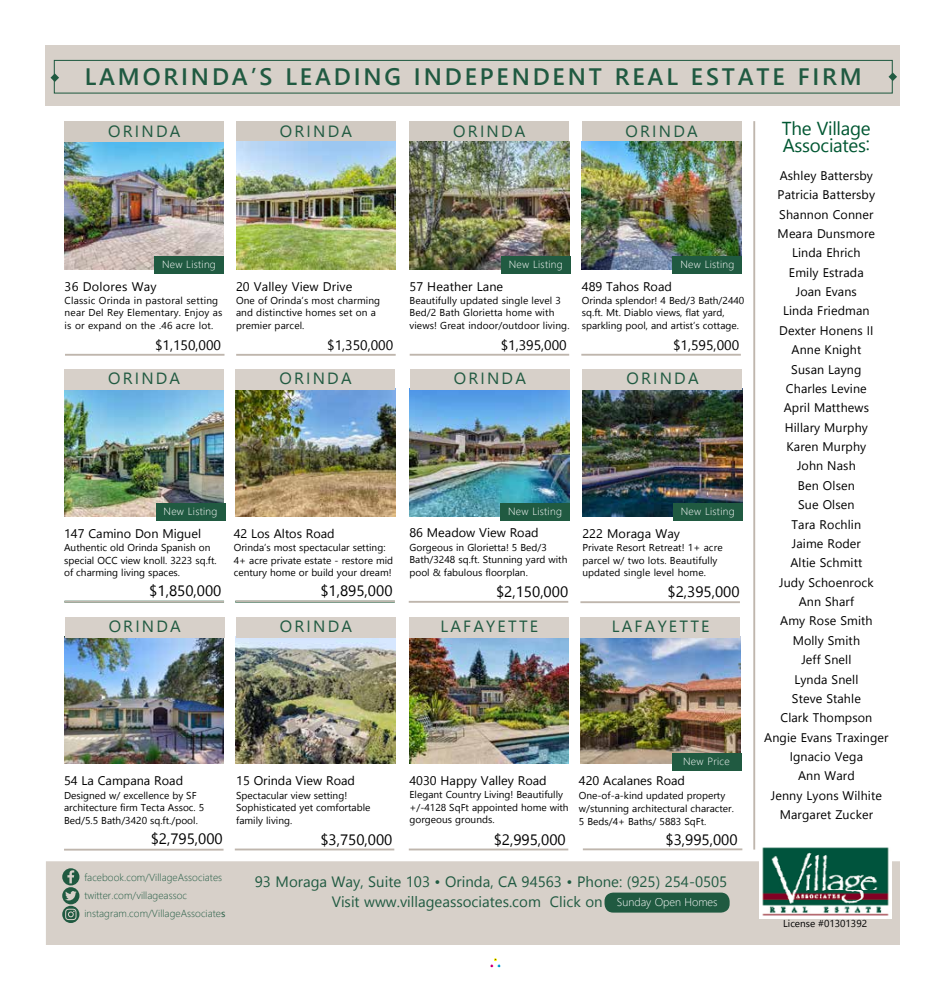
<style>
.page{position:relative;width:945px;height:990px;background:#fff}
.page>*{position:absolute;margin:0;border:0;box-sizing:border-box;transform-origin:0 0}
.t1{font:600 23.75px "Segoe UI";letter-spacing:.12em;color:#205a41}
.t2{font:18.75px/17.5px "Segoe UI";letter-spacing:-.015em;color:#005732}
.t3{font:16.25px "Segoe UI";letter-spacing:.135em;color:#205a41}
.t4{font:15px/20px "Segoe UI";color:#205a41}
.t5{font:15px "Segoe UI";color:#000}
.t6{font:13.75px "Segoe UI";color:#000}
.t7{font:12.5px/19.4px "Segoe UI";letter-spacing:.01em;color:#000;text-align:center}
.t8{font:300 10.38px "Segoe UI";letter-spacing:.025em;color:#fff}
.t9{font:300 10.25px "Segoe UI";letter-spacing:.005em;color:#205a41}
.t10{font:10px/12.5px "Segoe UI";color:#000}
.t11{font:10px/12.5px "Segoe UI";letter-spacing:.02em;color:#000}
.s1{font-weight:400}
.s2{font-weight:300;font-size:11.25px;color:#fff}
</style>
<div class="page">
<div style="left:490px;top:958px;width:11px;height:10px;border:1px solid #fff"></div>
<div style="left:45px;top:45px;width:855px;height:60px;background:#d7d0c9"></div>
<div style="left:54px;top:60px;width:839px;height:34px;border:1px solid #205a41"></div>
<div style="left:46px;top:861px;width:854px;height:84px;background:#d7d0c9"></div>
<img style="left:65px;top:142px;width:159px;height:127px">
<div style="left:65px;top:122px;width:159px;height:20px;background:#d1cac2"></div>
<hr style="left:410px;top:354px;width:159px;height:2px;background:#bfb6ad">
<hr style="left:581px;top:354px;width:160px;height:2px;background:#bfb6ad">
<hr style="left:235px;top:601px;width:160px;height:2px;background:#005732">
<hr style="left:235px;top:600px;width:160px;height:2px;background:#bfb6ad">
<div style="left:236px;top:122px;width:160px;height:20px;background:#d1cac2"></div>
<div style="left:409px;top:122px;width:160px;height:20px;background:#d1cac2"></div>
<hr style="left:580px;top:601px;width:160px;height:2px;background:#bfb6ad">
<img style="left:236px;top:142px;width:160px;height:127px">
<img style="left:409px;top:142px;width:160px;height:127px">
<img style="left:582px;top:390px;width:160px;height:126px">
<hr style="left:65px;top:354px;width:160px;height:2px;background:#bfb6ad">
<img style="left:410px;top:390px;width:159px;height:126px">
<hr style="left:64px;top:601px;width:160px;height:2px;background:#bfb6ad">
<img style="left:236px;top:637px;width:160px;height:127px">
<hr style="left:753px;top:121px;width:2px;height:729px;background:#bfb6ad">
<div style="left:605px;top:893px;width:125px;height:20px;background:#205a41;border-radius:9px"></div>
<img style="left:760px;top:847px;width:131px;height:71px">
<hr style="left:236px;top:354px;width:160px;height:2px;background:#bfb6ad">
<img style="left:235px;top:390px;width:160px;height:126px">
<hr style="left:583px;top:848px;width:159px;height:2px;background:#bfb6ad">
<hr style="left:235px;top:849px;width:159px;height:1px;background:#bfb6ad">
<hr style="left:409px;top:849px;width:159px;height:1px;background:#bfb6ad">
<hr style="left:409px;top:601px;width:159px;height:2px;background:#bfb6ad">
<hr style="left:64px;top:849px;width:160px;height:2px;background:#bfb6ad">
<img style="left:409px;top:637px;width:160px;height:127px">
<img style="left:580px;top:637px;width:160px;height:127px">
<img style="left:64px;top:637px;width:160px;height:127px">
<div style="left:582px;top:121px;width:160px;height:20px;background:#d1cac2"></div>
<img style="left:64px;top:390px;width:160px;height:126px">
<img style="left:582px;top:141px;width:160px;height:128px">
<div style="left:154px;top:256px;width:70px;height:18px;background:#205a41"></div>
<div style="left:64px;top:369px;width:160px;height:21px;background:#d7d0c9"></div>
<div style="left:235px;top:369px;width:160px;height:21px;background:#d7d0c9"></div>
<div style="left:410px;top:369px;width:160px;height:21px;background:#d7d0c9"></div>
<div style="left:582px;top:369px;width:160px;height:21px;background:#d7d0c9"></div>
<div style="left:65px;top:617px;width:160px;height:20px;background:#d7d0c9"></div>
<div style="left:236px;top:617px;width:160px;height:20px;background:#d7d0c9"></div>
<div style="left:409px;top:617px;width:160px;height:20px;background:#d7d0c9"></div>
<div style="left:580px;top:617px;width:160px;height:20px;background:#d7d0c9"></div>
<svg style="left:889px;top:72px;width:8px;height:9px"></svg>
<svg style="left:51px;top:73px;width:8px;height:9px"></svg>
<svg style="left:62px;top:868px;width:17px;height:55px"></svg>
<div style="left:673px;top:504px;width:70px;height:17px;background:#205a41"></div>
<div style="left:672px;top:753px;width:70px;height:17px;background:#205a41"></div>
<div style="left:501px;top:256px;width:70px;height:18px;background:#205a41"></div>
<div style="left:672px;top:256px;width:70px;height:18px;background:#205a41"></div>
<div style="left:156px;top:504px;width:70px;height:17px;background:#205a41"></div>
<div style="left:500px;top:504px;width:70px;height:17px;background:#205a41"></div>
<h1 class="t1" style="left:85px;top:57px;width:779px">LAMORINDA’S LEADING INDEPENDENT REAL ESTATE FIRM</h1>
<h3 class="t3" style="left:108px;top:119px;width:74px">ORINDA</h3>
<h3 class="t3" style="left:280px;top:118px;width:74px">ORINDA</h3>
<h3 class="t3" style="left:453px;top:118px;width:74px">ORINDA</h3>
<h3 class="t3" style="left:626px;top:118px;width:74px">ORINDA</h3>
<p class="t8" style="left:162px;top:256px;width:55px">New Listing</p>
<p class="t8" style="left:509px;top:256px;width:55px">New Listing</p>
<p class="t8" style="left:680px;top:256px;width:55px">New Listing</p>
<p class="t7" style="left:65px;top:276px;width:94px">36 Dolores Way</p>
<p class="t11" style="left:65px;top:294px;width:159px">Classic Orinda in pastoral setting near Del Rey Elementary. Enjoy as is or expand on the .46 acre lot.</p>
<p class="t7" style="left:236px;top:276px;width:118px">20 Valley View Drive</p>
<p class="t10" style="left:236px;top:294px;width:146px">One of Orinda’s most charming and distinctive homes set on a premier parcel.</p>
<p class="t7" style="left:409px;top:276px;width:95px">57 Heather Lane</p>
<p class="t10" style="left:409px;top:294px;width:162px">Beautifully updated single level 3<br>Bed/2 Bath Glorietta home with views! Great indoor/outdoor living.</p>
<p class="t7" style="left:582px;top:276px;width:92px">489 Tahos Road</p>
<p class="t10" style="left:582px;top:294px;width:164px">Orinda splendor! 4 Bed/3 Bath/2440 sq.ft. Mt. Diablo views, flat yard, sparkling pool, and artist’s cottage.</p>
<h3 class="t6" style="left:155px;top:334px;width:68px">$1,150,000</h3>
<h3 class="t6" style="left:327px;top:334px;width:68px">$1,350,000</h3>
<h3 class="t6" style="left:501px;top:334px;width:68px">$1,395,000</h3>
<h3 class="t6" style="left:673px;top:334px;width:68px">$1,595,000</h3>
<h3 class="t3" style="left:108px;top:365px;width:74px">ORINDA</h3>
<h3 class="t3" style="left:279px;top:365px;width:74px">ORINDA</h3>
<h3 class="t3" style="left:454px;top:365px;width:74px">ORINDA</h3>
<h3 class="t3" style="left:626px;top:365px;width:74px">ORINDA</h3>
<p class="t8" style="left:164px;top:503px;width:55px">New Listing</p>
<p class="t8" style="left:508px;top:503px;width:55px">New Listing</p>
<p class="t7" style="left:64px;top:523px;width:138px">147 Camino Don Miguel</p>
<p class="t10" style="left:64px;top:541px;width:154px">Authentic old Orinda Spanish on special OCC view knoll. 3223 sq.ft. of charming living spaces.</p>
<h3 class="t5" style="left:149px;top:579px;width:74px">$1,850,000</h3>
<p class="t7" style="left:234px;top:523px;width:103px">42 Los Altos Road</p>
<p class="t10" style="left:234px;top:541px;width:161px">Orinda’s most spectacular setting:<br>4+ acre private estate - restore mid century home or build your dream!</p>
<h3 class="t5" style="left:320px;top:579px;width:74px">$1,895,000</h3>
<p class="t7" style="left:409px;top:523px;width:131px">86 Meadow View Road</p>
<p class="t10" style="left:409px;top:541px;width:160px">Gorgeous in Glorietta! 5 Bed/3<br>Bath/3248 sq.ft. Stunning yard with pool &amp; fabulous floorplan.</p>
<h3 class="t5" style="left:496px;top:579px;width:74px">$2,150,000</h3>
<p class="t8" style="left:681px;top:503px;width:55px">New Listing</p>
<p class="t7" style="left:582px;top:523px;width:99px">222 Moraga Way</p>
<p class="t10" style="left:582px;top:541px;width:142px">Private Resort Retreat! 1+ acre parcel w/ two lots. Beautifully updated single level home.</p>
<h3 class="t5" style="left:668px;top:580px;width:74px">$2,395,000</h3>
<h3 class="t3" style="left:109px;top:613px;width:74px">ORINDA</h3>
<h3 class="t3" style="left:280px;top:613px;width:74px">ORINDA</h3>
<h3 class="t3" style="left:440px;top:613px;width:99px">LAFAYETTE</h3>
<h3 class="t3" style="left:612px;top:613px;width:99px">LAFAYETTE</h3>
<p class="t7" style="left:64px;top:771px;width:121px">54 La Campana Road</p>
<p class="t10" style="left:64px;top:789px;width:142px">Designed w/ excellence by SF architecture firm Tecta Assoc. 5<br>Bed/5.5 Bath/3420 sq.ft./pool.</p>
<h3 class="t5" style="left:151px;top:827px;width:74px">$2,795,000</h3>
<p class="t9" style="left:84px;top:869px;width:139px">facebook.com/VillageAssociates</p>
<p class="t9" style="left:84px;top:905px;width:143px">instagram.com/VillageAssociate<span class="s1">s</span></p>
<p class="t9" style="left:84px;top:887px;width:104px">twitter.com/villageassoc</p>
<p class="t7" style="left:236px;top:771px;width:120px">15 Orinda View Road</p>
<p class="t10" style="left:236px;top:789px;width:136px">Spectacular view setting!<br>Sophisticated yet comfortable family living.</p>
<p class="t7" style="left:410px;top:770px;width:139px">4030 Happy Valley Road</p>
<p class="t10" style="left:410px;top:788px;width:161px">Elegant Country Living! Beautifully +/-4128 SqFt appointed home with gorgeous grounds.</p>
<h3 class="t5" style="left:320px;top:827px;width:74px">$3,750,000</h3>
<h3 class="t5" style="left:494px;top:827px;width:74px">$2,995,000</h3>
<p class="t8" style="left:683px;top:753px;width:48px">New Price</p>
<p class="t7" style="left:579px;top:771px;width:108px">420 Acalanes Road</p>
<p class="t10" style="left:579px;top:788px;width:157px;line-height:13px">One-of-a-kind updated property w/stunning architectural character.<br>5 Beds/4+ Baths/ 5883 SqFt.</p>
<h3 class="t5" style="left:666px;top:827px;width:74px">$3,995,000</h3>
<h3 class="t4" style="left:332px;top:872px;width:397px;text-indent:-77px">93 Moraga Way, Suite 103 • Orinda, CA 94563 • Phone: (925) 254-0505<br>Visit www.villageassociates.com Click on <span class="s2">Sunday Open Homes</span></h3>
<h2 class="t2" style="left:782px;top:119px;width:90px">The Village<br>Associates:</h2>
<p class="t7" style="left:764px;top:165px;width:126px">Ashley Battersby<br>Patricia Battersby<br>Shannon Conner<br>Meara Dunsmore<br>Linda Ehrich<br>Emily Estrada<br>Joan Evans<br>Linda Friedman<br>Dexter Honens II<br>Anne Knight<br>Susan Layng<br>Charles Levine<br>April Matthews<br>Hillary Murphy<br>Karen Murphy<br>John Nash<br>Ben Olsen<br>Sue Olsen<br>Tara Rochlin<br>Jaime Roder<br>Altie Schmitt<br>Judy Schoenrock<br>Ann Sharf<br>Amy Rose Smith<br>Molly Smith<br>Jeff Snell<br>Lynda Snell<br>Steve Stahle<br>Clark Thompson<br>Angie Evans Traxinger<br>Ignacio Vega<br>Ann Ward<br>Jenny Lyons Wilhite<br>Margaret Zucker</p>
<p class="t10" style="left:783px;top:917px;width:85px">License #01301392</p>
</div>
